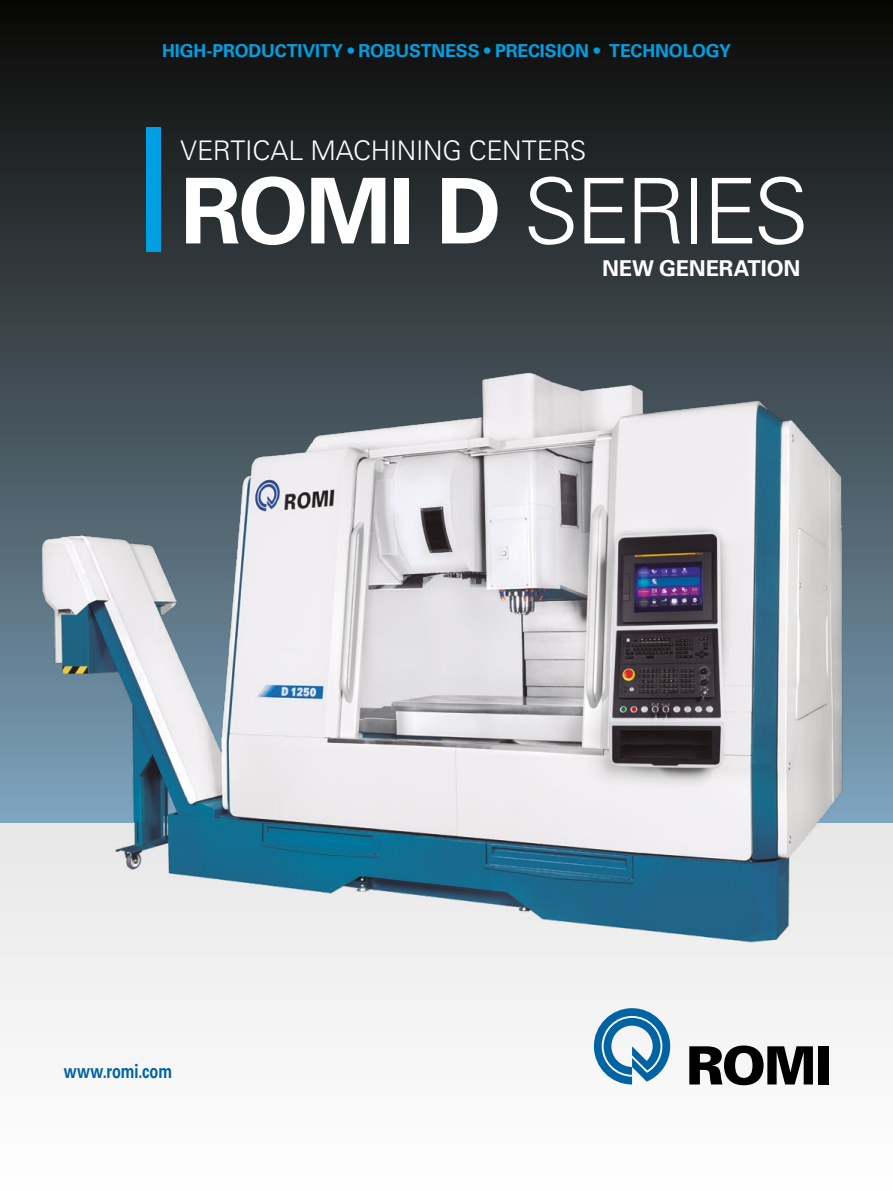
<style>
.page{position:relative;width:893px;height:1191px;background:#fff}
.page>*{position:absolute;margin:0;border:0;box-sizing:border-box;transform-origin:0 0}
.t1{font:300 90.75px "Univers";letter-spacing:-.05em;color:#fff}
.t2{font:300 27px "Univers";letter-spacing:-.015em;color:#fff}
.t3{font:700 21.75px "Univers";letter-spacing:-.01em;color:#fff}
.t4{font:700 19.5px "Univers";letter-spacing:-.005em;color:#0063a3;scale:.75 1}
.t5{font:700 17.85px "Univers";letter-spacing:-.01em;color:#009fe3}
.s1{font-weight:700}
</style>
<div class="page">
<div style="left:0;top:0;width:893px;height:823px;background:linear-gradient(to bottom,#0b0702,#7ea1b9)"></div>
<div style="left:0;top:823px;width:893px;height:368px;background:#f6f6f6"></div>
<div style="left:819px;top:1046px;width:10px;height:38px;background:#000"></div>
<svg style="left:594px;top:1008px;width:76px;height:76px"></svg>
<svg style="left:689px;top:1045px;width:124px;height:40px"></svg>
<div style="left:146px;top:128px;width:14px;height:124px;background:#009fe3"></div>
<img style="left:34px;top:366px;width:815px;height:577px">
<p class="t5" style="left:162px;top:40px;width:570px">HIGH-PRODUCTIVITY • ROBUSTNESS • PRECISION • TECHNOLOGY</p>
<h2 class="t2" style="left:181px;top:134px;width:407px">VERTICAL MACHINING CENTERS</h2>
<h1 class="t1" style="left:181px;top:157px;width:630px"><span class="s1">ROMI D</span> SERIES</h1>
<p class="t4" style="left:64px;top:1059px;width:146px">www.romi.com</p>
<p class="t3" style="left:602px;top:255px;width:200px">NEW GENERATION</p>
</div>
